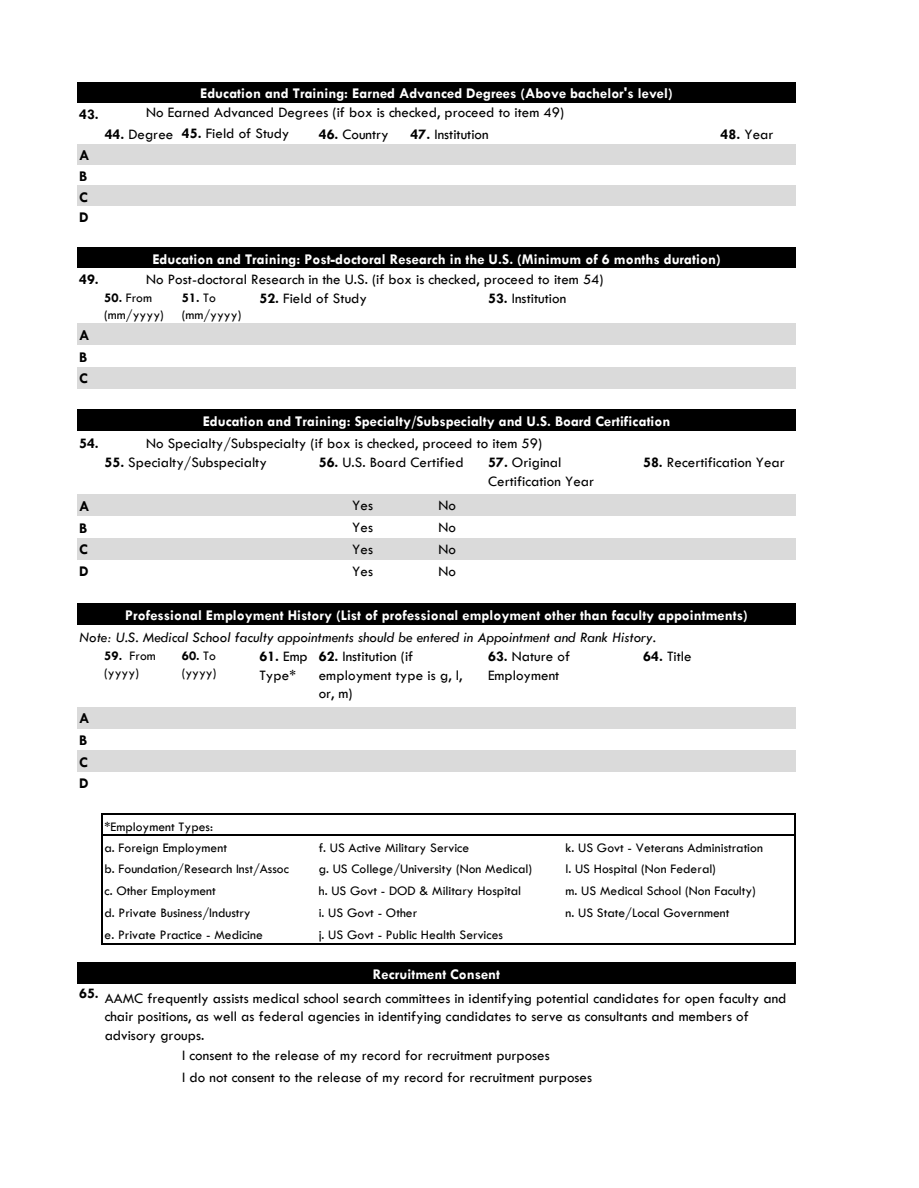
<style>
.page{position:relative;width:919px;height:1188px;background:#fff}
.page>*{position:absolute;margin:0;border:0;box-sizing:border-box;transform-origin:0 0}
.t1{font:15px/18.6px "Tw Cen";color:#000}
.t2{font:700 15px "Tw Cen";color:#fff}
.t3{font:italic 15px "Tw Cen";color:#000}
.t4{font:700 15px "Tw Cen";color:#000}
.t5{font:13.5px/17px "Tw Cen";color:#000}
.s1{font-weight:700}
.s2{font-style:inherit}
</style>
<div class="page">
<div style="left:77px;top:82px;width:718px;height:21px;background:#000"></div>
<div style="left:77px;top:144px;width:718px;height:21px;background:#dadada"></div>
<div style="left:77px;top:185px;width:718px;height:21px;background:#dadada"></div>
<div style="left:77px;top:247px;width:718px;height:21px;background:#000"></div>
<div style="left:77px;top:323px;width:718px;height:22px;background:#dadada"></div>
<div style="left:77px;top:367px;width:718px;height:22px;background:#dadada"></div>
<div style="left:77px;top:409px;width:718px;height:22px;background:#000"></div>
<div style="left:77px;top:494px;width:718px;height:22px;background:#dadada"></div>
<div style="left:77px;top:538px;width:718px;height:22px;background:#dadada"></div>
<div style="left:77px;top:603px;width:718px;height:22px;background:#000"></div>
<div style="left:77px;top:707px;width:718px;height:22px;background:#dadada"></div>
<div style="left:77px;top:750px;width:718px;height:22px;background:#dadada"></div>
<div style="left:77px;top:962px;width:718px;height:22px;background:#000"></div>
<hr style="left:101px;top:814px;width:1px;height:131px;background:#000">
<hr style="left:794px;top:815px;width:1px;height:130px;background:#000">
<hr style="left:102px;top:814px;width:693px;height:1px;background:#000">
<hr style="left:102px;top:834px;width:693px;height:2px;background:#000">
<hr style="left:102px;top:943px;width:693px;height:2px;background:#000">
<p class="t2" style="left:200px;top:84px;width:474px">Education and Training: Earned Advanced Degrees (Above bachelor's level)</p>
<p class="t1" style="left:146px;top:103px;width:419px">No Earned Advanced Degrees (if box is checked, proceed to item 49)</p>
<p class="t1" style="left:182px;top:124px;width:109px"><span class="s1">45.</span> Field of Study</p>
<p class="t1" style="left:410px;top:125px;width:79px"><span class="s1">47.</span> Institution</p>
<p class="t4" style="left:79px;top:105px;width:21px">43.</p>
<p class="t1" style="left:105px;top:124px;width:70px"><span class="s1">44.</span> Degree</p>
<p class="t1" style="left:318px;top:125px;width:71px"><span class="s1">46.</span> Country</p>
<p class="t1" style="left:720px;top:125px;width:54px"><span class="s1">48.</span> Year</p>
<p class="t4" style="left:79px;top:146px;width:12px">A</p>
<p class="t4" style="left:79px;top:167px;width:9px">B</p>
<p class="t4" style="left:79px;top:188px;width:10px">C</p>
<p class="t4" style="left:79px;top:209px;width:11px">D</p>
<p class="t4" style="left:79px;top:271px;width:21px">49.</p>
<p class="t2" style="left:152px;top:250px;width:569px">Education and Training: Post-doctoral Research in the U.S. (Minimum of 6 months duration)</p>
<p class="t1" style="left:146px;top:270px;width:459px">No Post-doctoral Research in the U.S. (if box is checked, proceed to item 54)</p>
<p class="t4" style="left:79px;top:326px;width:12px">A</p>
<p class="t4" style="left:79px;top:348px;width:9px">B</p>
<p class="t4" style="left:79px;top:370px;width:10px">C</p>
<p class="t5" style="left:104px;top:289px;width:61px"><span class="s1">50.</span> From (mm/yyyy)</p>
<p class="t5" style="left:182px;top:289px;width:61px"><span class="s1">51.</span> To (mm/yyyy)</p>
<p class="t1" style="left:259px;top:289px;width:109px"><span class="s1">52.</span> Field of Study</p>
<p class="t1" style="left:488px;top:289px;width:79px"><span class="s1">53.</span> Institution</p>
<p class="t2" style="left:202px;top:412px;width:469px">Education and Training: Specialty/Subspecialty and U.S. Board Certification</p>
<p class="t1" style="left:146px;top:434px;width:397px">No Specialty/Subspecialty (if box is checked, proceed to item 59)</p>
<p class="t1" style="left:488px;top:453px;width:107px"><span class="s1">57.</span> Original<br>Certification Year</p>
<p class="t4" style="left:79px;top:434px;width:21px">54.</p>
<p class="t1" style="left:104px;top:453px;width:164px"><span class="s1">55.</span> Specialty/Subspecialty</p>
<p class="t1" style="left:318px;top:453px;width:146px"><span class="s1">56.</span> U.S. Board Certified</p>
<p class="t1" style="left:642px;top:453px;width:143px"><span class="s1">58.</span> Recertification Year</p>
<p class="t4" style="left:79px;top:497px;width:12px">A</p>
<p class="t1" style="left:352px;top:496px;width:22px">Yes</p>
<p class="t1" style="left:438px;top:496px;width:19px">No</p>
<p class="t4" style="left:79px;top:519px;width:9px">B</p>
<p class="t1" style="left:352px;top:518px;width:22px">Yes</p>
<p class="t1" style="left:438px;top:518px;width:19px">No</p>
<p class="t4" style="left:79px;top:541px;width:10px">C</p>
<p class="t1" style="left:352px;top:540px;width:22px">Yes</p>
<p class="t1" style="left:438px;top:540px;width:19px">No</p>
<p class="t4" style="left:79px;top:562px;width:11px">D</p>
<p class="t1" style="left:352px;top:562px;width:22px">Yes</p>
<p class="t1" style="left:438px;top:562px;width:19px">No</p>
<p class="t2" style="left:125px;top:606px;width:623px">Professional Employment History (List of professional employment other than faculty appointments)</p>
<p class="t3" style="left:79px;top:628px;width:578px">Note: U.S. Medical School faculty appointments should be entered in Appointment and Rank History.</p>
<p class="t1" style="left:318px;top:647px;width:145px"><span class="s1">62.</span> Institution (if employment type is <span class="s2">g</span>, <span class="s2">l</span>, or, <span class="s2">m</span>)</p>
<p class="t1" style="left:488px;top:647px;width:83px"><span class="s1">63.</span> Nature of</p>
<p class="t1" style="left:643px;top:647px;width:50px"><span class="s1">64.</span> Title</p>
<p class="t5" style="left:104px;top:647px;width:53px"><span class="s1">59.</span> From (yyyy)</p>
<p class="t5" style="left:182px;top:647px;width:36px"><span class="s1">60.</span> To (yyyy)</p>
<p class="t1" style="left:259px;top:647px;width:50px"><span class="s1">61.</span> Emp<br>Type*</p>
<p class="t1" style="left:488px;top:666px;width:73px">Employment</p>
<p class="t4" style="left:79px;top:709px;width:12px">A</p>
<p class="t4" style="left:79px;top:731px;width:9px">B</p>
<p class="t4" style="left:79px;top:753px;width:10px">C</p>
<p class="t4" style="left:79px;top:775px;width:11px">D</p>
<p class="t5" style="left:104px;top:818px;width:110px">*Employment Types:</p>
<p class="t5" style="left:104px;top:839px;width:124px">a. Foreign Employment</p>
<p class="t5" style="left:104px;top:861px;width:186px">b. Foundation/Research Inst/Assoc</p>
<p class="t5" style="left:104px;top:882px;width:113px">c. Other Employment</p>
<p class="t5" style="left:104px;top:904px;width:148px">d. Private Business/Industry</p>
<p class="t5" style="left:104px;top:926px;width:160px">e. Private Practice - Medicine</p>
<p class="t5" style="left:318px;top:839px;width:152px">f. US Active Military Service</p>
<p class="t5" style="left:565px;top:839px;width:199px">k. US Govt - Veterans Administration</p>
<p class="t5" style="left:565px;top:861px;width:152px">l. US Hospital (Non Federal)</p>
<p class="t5" style="left:318px;top:861px;width:215px">g. US College/University (Non Medical)</p>
<p class="t5" style="left:318px;top:882px;width:204px">h. US Govt - DOD &amp; Military Hospital</p>
<p class="t5" style="left:318px;top:904px;width:100px">i. US Govt - Other</p>
<p class="t5" style="left:318px;top:926px;width:186px">j. US Govt - Public Health Services</p>
<p class="t5" style="left:565px;top:882px;width:192px">m. US Medical School (Non Faculty)</p>
<p class="t5" style="left:565px;top:904px;width:165px">n. US State/Local Government</p>
<p class="t2" style="left:372px;top:965px;width:129px">Recruitment Consent</p>
<p class="t1" style="left:105px;top:988px;width:683px">AAMC frequently assists medical school search committees in identifying potential candidates for open faculty and chair positions, as well as federal agencies in identifying candidates to serve as consultants and members of advisory groups.</p>
<p class="t1" style="left:182px;top:1046px;width:369px">I consent to the release of my record for recruitment purposes</p>
<p class="t1" style="left:182px;top:1068px;width:411px">I do not consent to the release of my record for recruitment purposes</p>
<p class="t4" style="left:79px;top:985px;width:21px">65.</p>
</div>
